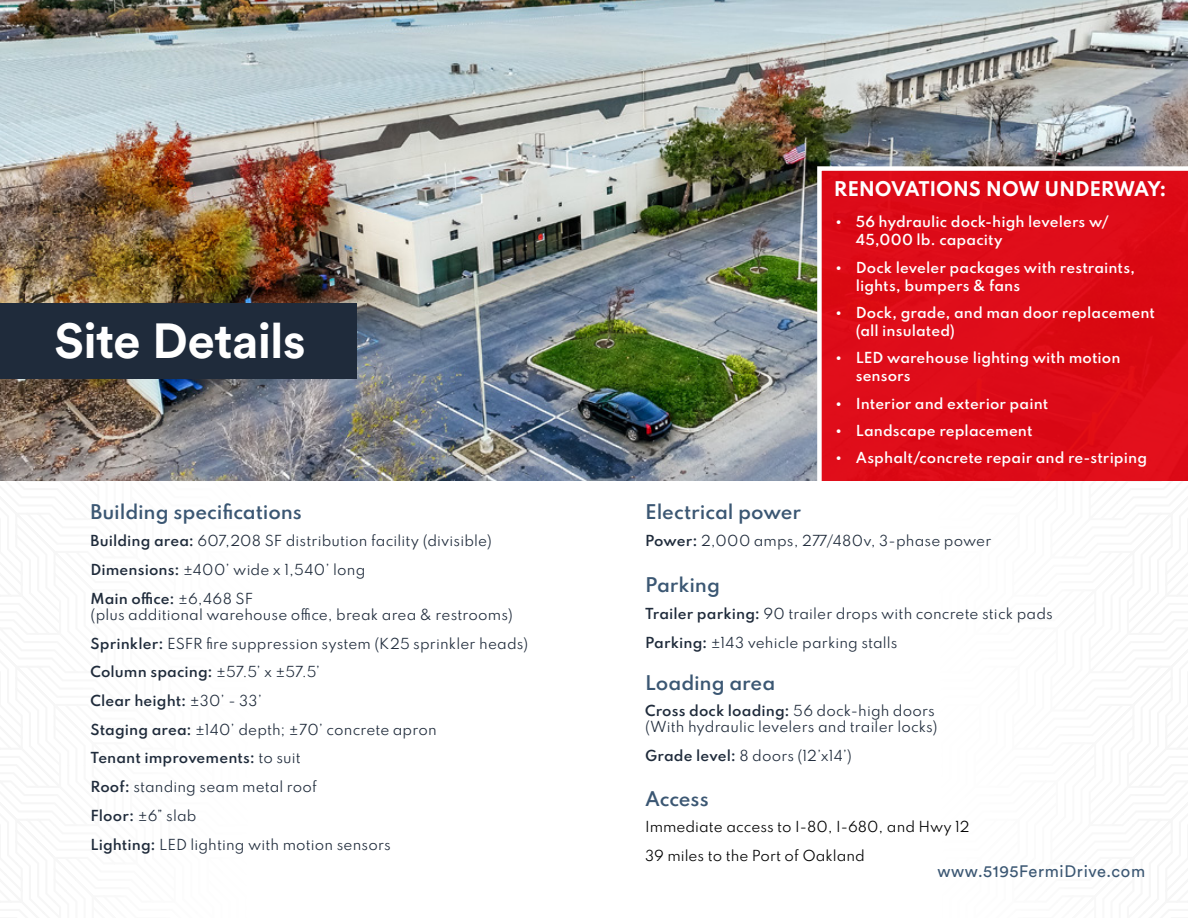
<style>
.page{position:relative;width:1188px;height:918px;background:#fff}
.page>*{position:absolute;margin:0;border:0;box-sizing:border-box;transform-origin:0 0}
.t1{font:700 48.75px "Circular Std";letter-spacing:-.015em;color:#fff}
.t2{font:600 18px "Spartan";letter-spacing:-.01em;color:#3b5773}
.t3{font:700 18px "Spartan";letter-spacing:-.02em;color:#fff}
.t4{font:16.5px "Circular Std";letter-spacing:.04em;color:#3b5773}
.t5{font:13.5px/28.7px "Spartan";letter-spacing:.01em;color:#1f2b3b}
.t6{font:600 13.5px/18px "Spartan";letter-spacing:.005em;color:#fff}
.t7{font:13.5px/28.7px "Spartan";color:#000}
.s1{font-weight:600}
</style>
<div class="page">
<img style="left:0;top:0;width:1188px;height:481px">
<div style="left:0;top:303px;width:356px;height:76px;background:#1f2b3b"></div>
<div style="left:815px;top:164px;width:373px;height:317px;background:#de0c19"></div>
<h1 class="t1" style="left:54px;top:309px;width:253px">Site Details</h1>
<h2 class="t2" style="left:90px;top:498px;width:213px">Building specifications</h2>
<p class="t5" style="left:90px;top:526px;width:403px"><span class="s1">Building area:</span> 607,208 SF distribution facility (divisible)<br><span class="s1">Dimensions:</span> ±400’ wide x 1,540’ long<br><span class="s1">Main office:</span> ±6,468 SF</p>
<p class="t5" style="left:90px;top:600px;width:439px">(plus additional warehouse office, break area &amp; restrooms)<br><span class="s1">Sprinkler:</span> ESFR fire suppression system (K25 sprinkler heads)<br><span class="s1">Column spacing:</span> ±57.5’ x ±57.5’<br><span class="s1">Clear height:</span> ±30’ - 33’<br><span class="s1">Staging area:</span> ±140’ depth; ±70’ concrete apron<br><span class="s1">Tenant improvements:</span> to suit<br><span class="s1">Roof:</span> standing seam metal roof<br><span class="s1">Floor:</span> ±6” slab<br><span class="s1">Lighting:</span> LED lighting with motion sensors</p>
<h2 class="t2" style="left:645px;top:498px;width:158px">Electrical power</h2>
<h2 class="t3" style="left:834px;top:176px;width:334px">RENOVATIONS NOW UNDERWAY:</h2>
<p class="t6" style="left:856px;top:213px;width:254px;text-indent:-20px">• 56 hydraulic dock-high levelers w/<br>45,000 lb. capacity</p>
<p class="t6" style="left:856px;top:258px;width:281px;text-indent:-20px">• Dock leveler packages with restraints, lights, bumpers &amp; fans</p>
<p class="t6" style="left:856px;top:303px;width:301px;text-indent:-20px">• Dock, grade, and man door replacement (all insulated)</p>
<p class="t6" style="left:856px;top:349px;width:266px;text-indent:-20px">• LED warehouse lighting with motion sensors</p>
<p class="t6" style="left:836px;top:394px;width:214px">• Interior and exterior paint</p>
<p class="t6" style="left:836px;top:421px;width:199px">• Landscape replacement</p>
<p class="t6" style="left:836px;top:449px;width:313px">• Asphalt/concrete repair and re-striping</p>
<p class="t5" style="left:645px;top:526px;width:348px"><span class="s1">Power:</span> 2,000 amps, 277/480v, 3-phase power</p>
<h2 class="t2" style="left:645px;top:571px;width:76px">Parking</h2>
<p class="t5" style="left:645px;top:599px;width:409px"><span class="s1">Trailer parking:</span> 90 trailer drops with concrete stick pads<br><span class="s1">Parking:</span> ±143 vehicle parking stalls</p>
<h2 class="t2" style="left:645px;top:669px;width:132px">Loading area</h2>
<p class="t5" style="left:645px;top:702px;width:294px;line-height:16.2px"><span class="s1">Cross dock loading:</span> 56 dock-high doors (With hydraulic levelers and trailer locks)</p>
<p class="t5" style="left:645px;top:741px;width:208px"><span class="s1">Grade level:</span> 8 doors (12’x14’)</p>
<h2 class="t2" style="left:645px;top:785px;width:65px">Access</h2>
<p class="t7" style="left:645px;top:812px;width:326px">Immediate access to I-80, I-680, and Hwy 12<br>39 miles to the Port of Oakland</p>
<p class="t4" style="left:937px;top:862px;width:209px">www.5195FermiDrive.com</p>
</div>
